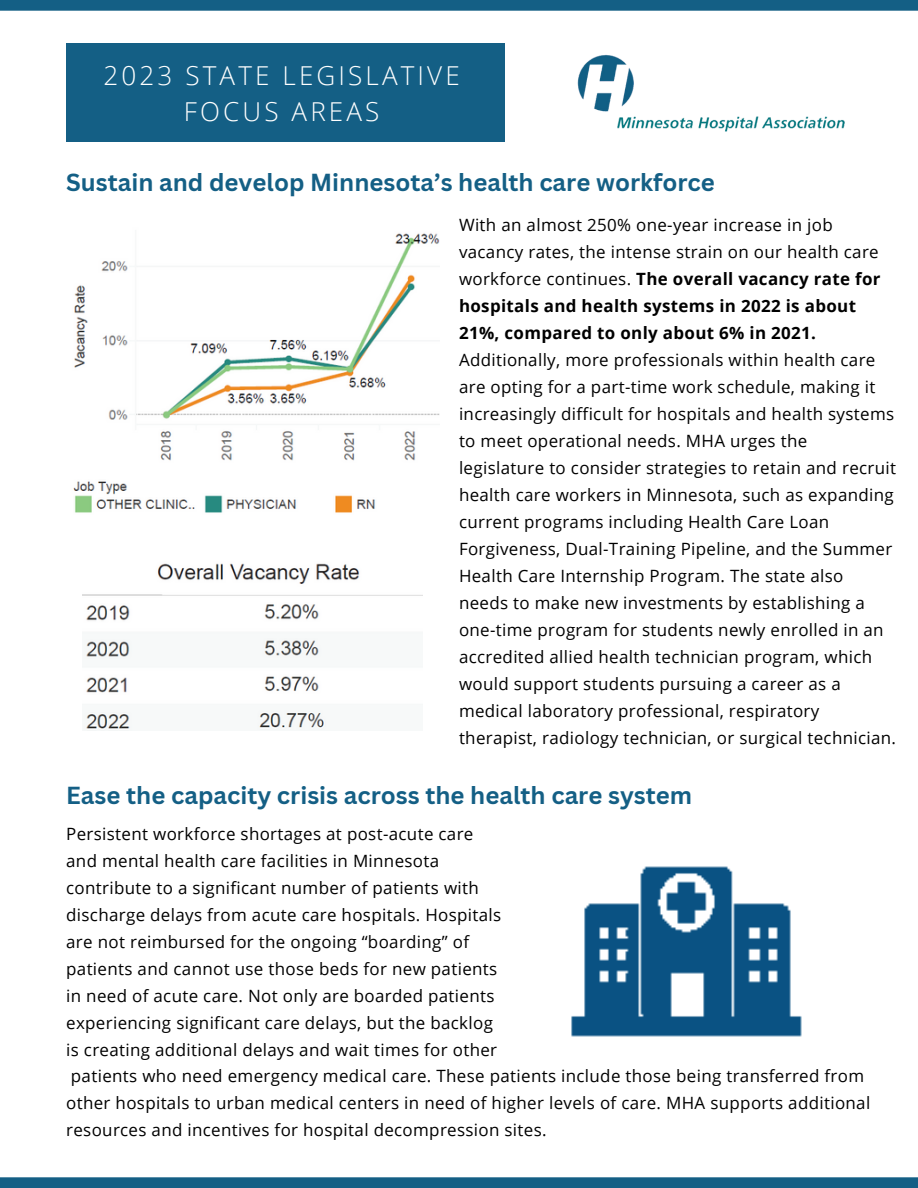
<style>
.page{position:relative;width:918px;height:1188px;background:#fff}
.page>*{position:absolute;margin:0;border:0;box-sizing:border-box;transform-origin:0 0}
.t1{font:300 26.1px/36px "Open Sans";letter-spacing:.12em;color:#fff;text-align:center}
.t2{font:700 24px "Canva Sans";color:#145f85}
.t3{font:16.95px/27px "Open Sans";letter-spacing:.02em;color:#000}
.s1{font-weight:700}
</style>
<div class="page">
<div style="left:0;top:0;width:918px;height:11px;background:#145f85"></div>
<div style="left:66px;top:43px;width:439px;height:99px;background:#145f85"></div>
<img style="left:577px;top:54px;width:268px;height:78px">
<div style="left:0;top:1177px;width:918px;height:11px;background:#145f85"></div>
<img style="left:73px;top:233px;width:367px;height:280px">
<img style="left:83px;top:563px;width:340px;height:166px">
<img style="left:571px;top:866px;width:231px;height:171px">
<h1 class="t1" style="left:104px;top:57px;width:358px">2023 STATE LEGISLATIVE<br>FOCUS AREAS</h1>
<h2 class="t2" style="left:66px;top:166px;width:650px">Sustain and develop Minnesota’s health care workforce</h2>
<p class="t3" style="left:459px;top:211px;width:423px">With an almost 250% one-year increase in job vacancy rates, the intense strain on our health care workforce continues. <span class="s1">The overall vacancy rate for hospitals and health systems in 2022 is about 21%, compared to only about 6% in 2021.</span></p>
<p class="t3" style="left:459px;top:346px;width:439px">Additionally, more professionals within health care are opting for a part-time work schedule, making it increasingly difficult for hospitals and health systems to meet operational needs. MHA urges the legislature to consider strategies to retain and recruit health care workers in Minnesota, such as expanding current programs including Health Care Loan Forgiveness, Dual-Training Pipeline, and the Summer Health Care Internship Program. The state also needs to make new investments by establishing a one-time program for students newly enrolled in an accredited allied health technician program, which would support students pursuing a career as a medical laboratory professional, respiratory therapist, radiology technician, or surgical technician.</p>
<h2 class="t2" style="left:66px;top:778px;width:628px">Ease the capacity crisis across the health care system</h2>
<p class="t3" style="left:66px;top:820px;width:806px">Persistent workforce shortages at post-acute care<br>and mental health care facilities in Minnesota<br>contribute to a significant number of patients with<br>discharge delays from acute care hospitals. Hospitals<br>are not reimbursed for the ongoing “boarding” of<br>patients and cannot use those beds for new patients<br>in need of acute care. Not only are boarded patients<br>experiencing significant care delays, but the backlog<br>is creating additional delays and wait times for other<br>patients who need emergency medical care. These patients include those being transferred from other hospitals to urban medical centers in need of higher levels of care. MHA supports additional resources and incentives for hospital decompression sites.</p>
</div>
